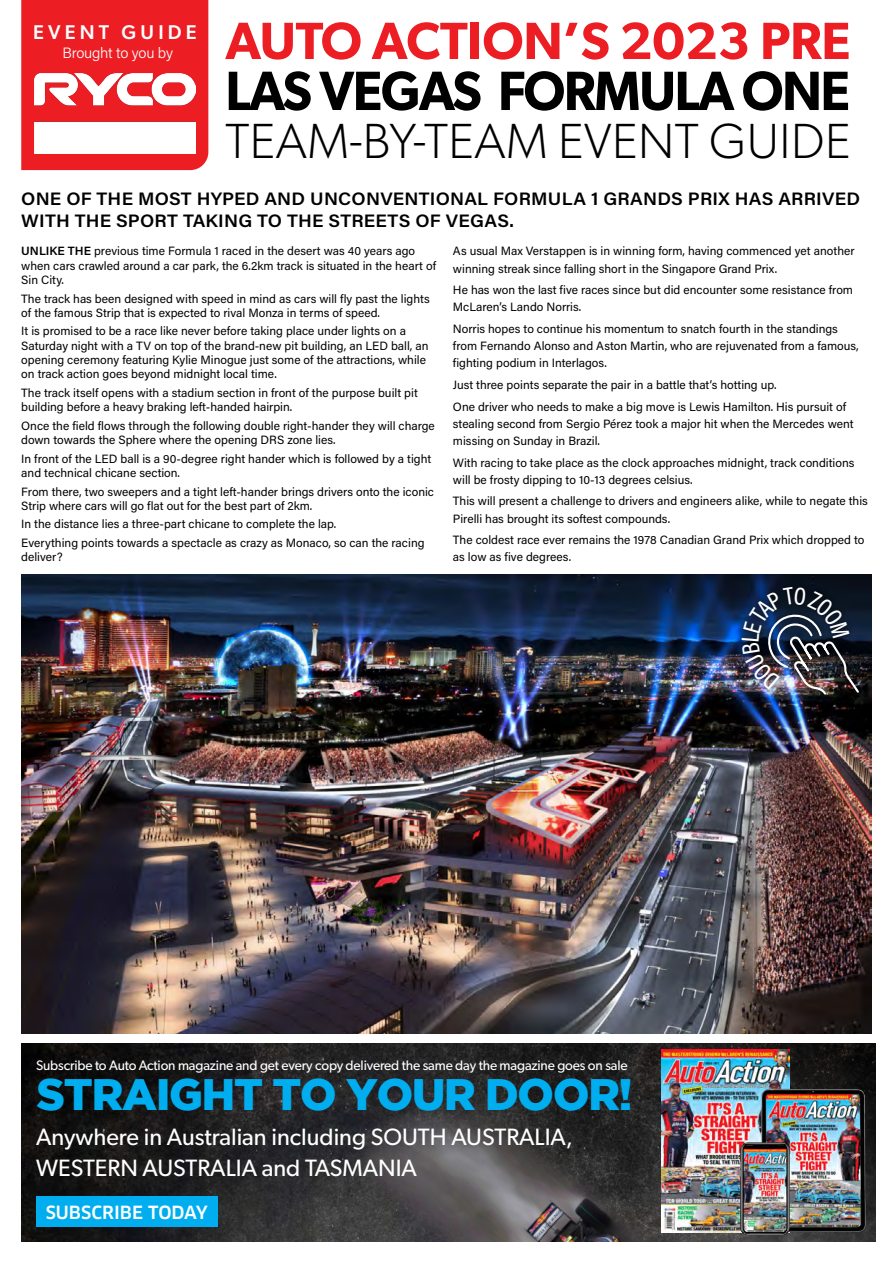
<style>
.page{position:relative;width:893px;height:1263px;background:#fff}
.page>*{position:absolute;margin:0;border:0;box-sizing:border-box;transform-origin:0 0}
.t1{font:600 55.5px "Gibson";letter-spacing:-.03em;color:#000;scale:.96 1}
.t2{font:600 52.5px "Gibson";letter-spacing:-.005em;color:#ed1d24}
.t3{font:300 49.5px "Gibson";letter-spacing:.01em;color:#000}
.t4{font:900 43.95px "Gotham";letter-spacing:-.025em;color:#00aeef}
.t5{font:23.7px/30.6px "Gibson";color:#fff}
.t6{font:500 19.95px "Gibson";letter-spacing:.21em;color:#fff}
.t7{font:600 18px/22.5px "Acumin Pro";letter-spacing:.01em;color:#000;scale:1.04 1}
.t8{font:500 17.85px "Clan OT";color:#fff}
.AA_Body_Copy_2022{font:300 15px "Acumin Pro";letter-spacing:-.015em;color:#fff}
.t9{font:13.8px "Gibson";letter-spacing:-.01em;color:#fff}
.t10{font:12px/14.2px "Acumin Pro";color:#000}
.s1{font-weight:600}
</style>
<div class="page">
<img style="left:21px;top:574px;width:851px;height:459px">
<div style="left:736px;top:582px;width:128px;height:118px;background:#000;opacity:.75"></div>
<div style="left:21px;top:0;width:187px;height:170px;background:#ed1d24"></div>
<img style="left:35px;top:73px;width:160px;height:81px">
<img style="left:21px;top:1044px;width:281px;height:197px">
<img style="left:302px;top:1044px;width:132px;height:197px">
<img style="left:434px;top:1043px;width:441px;height:199px">
<img style="left:662px;top:1049px;width:127px;height:183px">
<img style="left:761px;top:1087px;width:105px;height:146px">
<img style="left:739px;top:1142px;width:51px;height:94px">
<div style="left:36px;top:1196px;width:182px;height:30px;background:#00aeef"></div>
<img style="left:742px;top:574px;width:119px;height:122px">
<p class="t6" style="left:33px;top:20px;width:165px">EVENT GUIDE</p>
<p class="AA_Body_Copy_2022" style="left:63px;top:43px;width:112px">Brought to you by</p>
<p class="t2" style="left:225px;top:10px;width:627px">AUTO ACTION’S 2023 PRE</p>
<p class="t1" style="left:225px;top:58px;width:652px">LAS VEGAS FORMULA ONE</p>
<p class="t3" style="left:225px;top:111px;width:627px">TEAM-BY-TEAM EVENT GUIDE</p>
<p class="t7" style="left:21px;top:186px;width:808px">ONE OF THE MOST HYPED AND UNCONVENTIONAL FORMULA 1 GRANDS PRIX HAS ARRIVED<br>WITH THE SPORT TAKING TO THE STREETS OF VEGAS.</p>
<p class="t10" style="left:21px;top:244px;width:416px"><span class="s1">UNLIKE THE</span> previous time Formula 1 raced in the desert was 40 years ago when cars crawled around a car park, the 6.2km track is situated in the heart of<br>Sin City.</p>
<p class="t10" style="left:21px;top:291px;width:410px">The track has been designed with speed in mind as cars will fly past the lights of the famous Strip that is expected to rival Monza in terms of speed.</p>
<p class="t10" style="left:21px;top:324px;width:409px">It is promised to be a race like never before taking place under lights on a Saturday night with a TV on top of the brand-new pit building, an LED ball, an opening ceremony featuring Kylie Minogue just some of the attractions, while on track action goes beyond midnight local time.</p>
<p class="t10" style="left:21px;top:385px;width:398px">The track itself opens with a stadium section in front of the purpose built pit building before a heavy braking left-handed hairpin.</p>
<p class="t10" style="left:21px;top:418px;width:415px">Once the field flows through the following double right-hander they will charge down towards the Sphere where the opening DRS zone lies.</p>
<p class="t10" style="left:21px;top:451px;width:411px">In front of the LED ball is a 90-degree right hander which is followed by a tight and technical chicane section.</p>
<p class="t10" style="left:21px;top:484px;width:414px">From there, two sweepers and a tight left-hander brings drivers onto the iconic<br>Strip where cars will go flat out for the best part of 2km.</p>
<p class="t10" style="left:21px;top:517px;width:317px">In the distance lies a three-part chicane to complete the lap.</p>
<p class="t10" style="left:21px;top:535px;width:405px">Everything points towards a spectacle as crazy as Monaco, so can the racing deliver?</p>
<p class="t10" style="left:453px;top:242px;width:403px;line-height:17.2px">As usual Max Verstappen is in winning form, having commenced yet another winning streak since falling short in the Singapore Grand Prix.</p>
<p class="t10" style="left:453px;top:281px;width:402px;line-height:17.2px">He has won the last five races since but did encounter some resistance from<br>McLaren’s Lando Norris.</p>
<p class="t10" style="left:453px;top:320px;width:407px;line-height:17.2px">Norris hopes to continue his momentum to snatch fourth in the standings from Fernando Alonso and Aston Martin, who are rejuvenated from a famous, fighting podium in Interlagos.</p>
<p class="t10" style="left:453px;top:377px;width:325px">Just three points separate the pair in a battle that’s hotting up.</p>
<p class="t10" style="left:453px;top:397px;width:402px;line-height:17.2px">One driver who needs to make a big move is Lewis Hamilton. His pursuit of stealing second from Sergio Pérez took a major hit when the Mercedes went missing on Sunday in Brazil.</p>
<p class="t10" style="left:453px;top:453px;width:403px;line-height:17.2px">With racing to take place as the clock approaches midnight, track conditions will be frosty dipping to 10-13 degrees celsius.</p>
<p class="t10" style="left:453px;top:492px;width:416px;line-height:17.2px">This will present a challenge to drivers and engineers alike, while to negate this<br>Pirelli has brought its softest compounds.</p>
<p class="t10" style="left:453px;top:531px;width:413px;line-height:17.2px">The coldest race ever remains the 1978 Canadian Grand Prix which dropped to as low as five degrees.</p>
<p class="t9" style="left:36px;top:1056px;width:593px">Subscribe to Auto Action magazine and get every copy delivered the same day the magazine goes on sale</p>
<p class="t4" style="left:36px;top:1069px;width:598px">STRAIGHT TO YOUR DOOR!</p>
<p class="t5" style="left:36px;top:1121px;width:538px">Anywhere in Australian including SOUTH AUSTRALIA,<br>WESTERN AUSTRALIA and TASMANIA</p>
<p class="t8" style="left:46px;top:1202px;width:164px">SUBSCRIBE TODAY</p>
</div>
